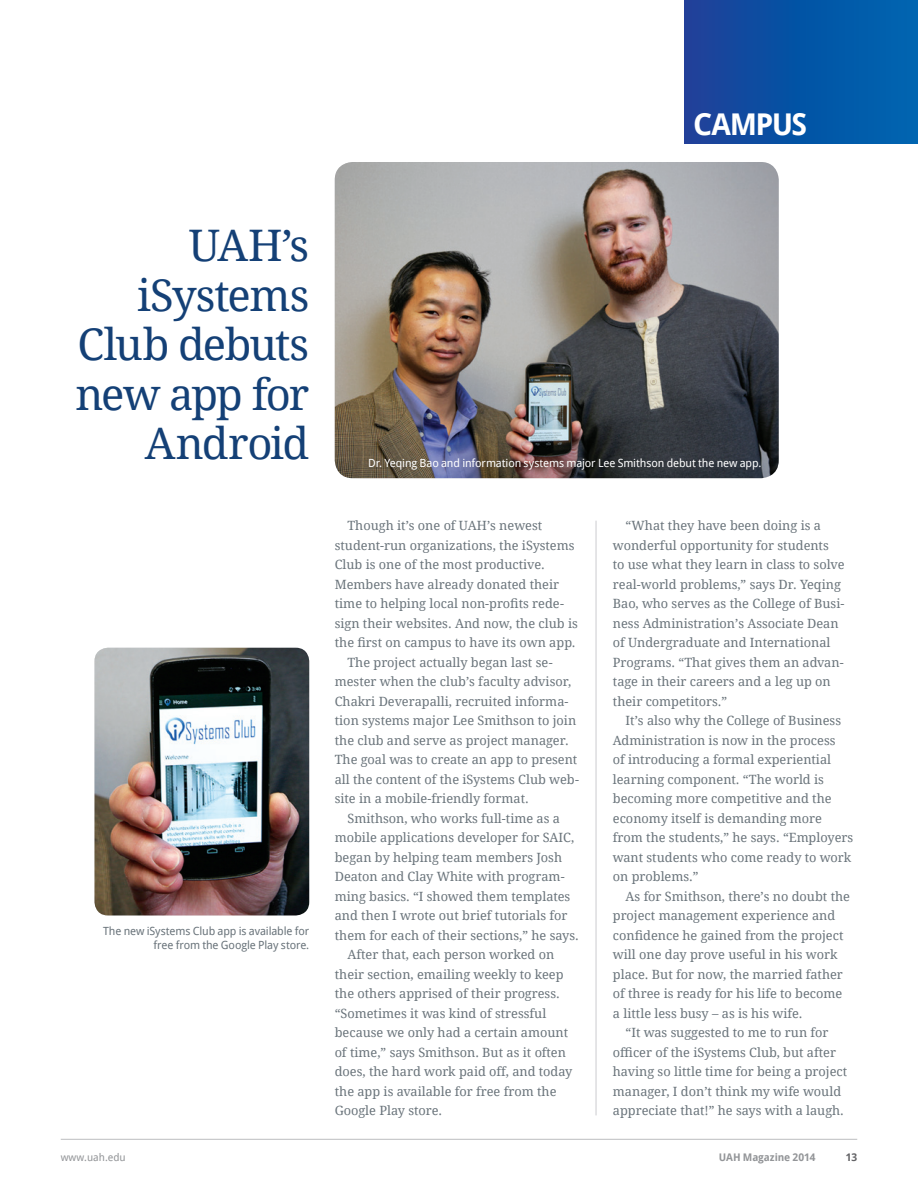
<style>
.page{position:relative;width:918px;height:1188px;background:#fff}
.page>*{position:absolute;margin:0;border:0;box-sizing:border-box;transform-origin:0 0}
.t1{font:43.5px/49.5px "Droid Serif";letter-spacing:-.04em;color:#144076;text-align:right}
.t2{font:700 30px "Droid Sans";color:#fff}
.t3{font:12.75px/19.5px "Droid Serif";color:#6a747b}
.t4{font:11.25px "Droid Sans";letter-spacing:-.01em;color:#fff}
.t5{font:11.25px/13.5px "Droid Sans";letter-spacing:-.01em;color:#6a747b;text-align:right}
.t6{font:700 10.5px "Droid Sans";letter-spacing:-.01em;color:#939598}
.t7{font:10.5px "Droid Sans";color:#939598}
.t8{font:700 10.5px "Droid Sans";color:#636366}
</style>
<div class="page">
<div style="left:685px;top:0;width:233px;height:144px;background:linear-gradient(to right,#1a4099,#0066b1)"></div>
<img style="left:335px;top:162px;width:444px;height:316px">
<img style="left:94px;top:648px;width:215px;height:267px">
<hr style="left:595px;top:521px;width:2px;height:594px;background:#dcdddf">
<hr style="left:61px;top:1139px;width:796px;height:1px;background:#bcbdc0">
<h2 class="t2" style="left:693px;top:103px;width:20px">Campus</h2>
<h1 class="t1" style="left:75px;top:221px;width:235px">UAH’s iSystems<br>Club debuts new app for<br>Android</h1>
<p class="t5" style="left:103px;top:924px;width:208px">The new iSystems Club app is available for free from the Google Play store.</p>
<p class="t4" style="left:368px;top:455px;width:395px">Dr. Yeqing Bao and information systems major Lee Smithson debut the new app.</p>
<p class="t3" style="left:348px;top:516px;width:196px">Though it’s one of UAH’s newest</p>
<p class="t3" style="left:335px;top:536px;width:241px">student-run organizations, the iSystems</p>
<p class="t3" style="left:335px;top:555px;width:212px">Club is one of the most productive.</p>
<p class="t3" style="left:335px;top:575px;width:226px">Members have already donated their</p>
<p class="t3" style="left:335px;top:594px;width:231px">time to helping local non-profits rede-</p>
<p class="t3" style="left:335px;top:614px;width:245px">sign their websites. And now, the club is</p>
<p class="t3" style="left:335px;top:633px;width:242px">the first on campus to have its own app.</p>
<p class="t3" style="left:348px;top:653px;width:207px">The project actually began last se-</p>
<p class="t3" style="left:335px;top:672px;width:238px">mester when the club’s faculty advisor,</p>
<p class="t3" style="left:335px;top:692px;width:235px">Chakri Deverapalli, recruited informa-</p>
<p class="t3" style="left:335px;top:711px;width:243px">tion systems major Lee Smithson to join</p>
<p class="t3" style="left:335px;top:731px;width:236px">the club and serve as project manager.</p>
<p class="t3" style="left:335px;top:750px;width:244px">The goal was to create an app to present</p>
<p class="t3" style="left:335px;top:770px;width:246px">all the content of the iSystems Club web-</p>
<p class="t3" style="left:335px;top:789px;width:196px">site in a mobile-friendly format.</p>
<p class="t3" style="left:348px;top:809px;width:214px">Smithson, who works full-time as a</p>
<p class="t3" style="left:335px;top:828px;width:241px">mobile applications developer for SAIC,</p>
<p class="t3" style="left:335px;top:848px;width:229px">began by helping team members Josh</p>
<p class="t3" style="left:335px;top:867px;width:231px">Deaton and Clay White with program-</p>
<p class="t3" style="left:335px;top:887px;width:237px">ming basics. “I showed them templates</p>
<p class="t3" style="left:335px;top:906px;width:234px">and then I wrote out brief tutorials for</p>
<p class="t3" style="left:335px;top:925px;width:246px">them for each of their sections,” he says.</p>
<p class="t3" style="left:348px;top:945px;width:208px">After that, each person worked on</p>
<p class="t3" style="left:335px;top:964px;width:230px">their section, emailing weekly to keep</p>
<p class="t3" style="left:335px;top:984px;width:227px">the others apprised of their progress.</p>
<p class="t3" style="left:335px;top:1003px;width:213px">“Sometimes it was kind of stressful</p>
<p class="t3" style="left:335px;top:1023px;width:235px">because we only had a certain amount</p>
<p class="t3" style="left:335px;top:1042px;width:233px">of time,” says Smithson. But as it often</p>
<p class="t3" style="left:335px;top:1062px;width:239px">does, the hard work paid off, and today</p>
<p class="t3" style="left:335px;top:1081px;width:223px">the app is available for free from the</p>
<p class="t3" style="left:335px;top:1101px;width:109px">Google Play store.</p>
<p class="t3" style="left:613px;top:516px;width:233px;text-indent:13px">“What they have been doing is a wonderful opportunity for students<br>to use what they learn in class to solve real-world problems,” says Dr. Yeqing Bao, who serves as the College of Busi&shy;ness Administration’s Associate Dean of Undergraduate and International Programs. “That gives them an advan&shy;tage in their careers and a leg up on their competitors.”</p>
<p class="t3" style="left:613px;top:711px;width:242px;text-indent:13px">It’s also why the College of Business Administration is now in the process<br>of introducing a formal experiential learning component. “The world is becoming more competitive and the economy itself is demanding more from the students,” he says. “Employers want students who come ready to work on problems.”</p>
<p class="t3" style="left:626px;top:886px;width:226px">As for Smithson, there’s no doubt the</p>
<p class="t3" style="left:613px;top:906px;width:224px">project management experience and</p>
<p class="t3" style="left:613px;top:925px;width:232px">confidence he gained from the project</p>
<p class="t3" style="left:613px;top:945px;width:226px">will one day prove useful in his work</p>
<p class="t3" style="left:613px;top:964px;width:232px">place. But for now, the married father</p>
<p class="t3" style="left:613px;top:984px;width:231px">of three is ready for his life to become</p>
<p class="t3" style="left:613px;top:1003px;width:191px">a little less busy – as is his wife.</p>
<p class="t3" style="left:626px;top:1023px;width:204px">“It was suggested to me to run for</p>
<p class="t3" style="left:613px;top:1042px;width:225px">officer of the iSystems Club, but after</p>
<p class="t3" style="left:613px;top:1062px;width:236px">having so little time for being a project</p>
<p class="t3" style="left:613px;top:1081px;width:230px">manager, I don’t think my wife would</p>
<p class="t3" style="left:613px;top:1101px;width:233px">appreciate that!” he says with a laugh.</p>
<p class="t7" style="left:61px;top:1150px;width:67px">www.uah.edu</p>
<p class="t6" style="left:719px;top:1150px;width:98px">UAH Magazine 2014</p>
<p class="t8" style="left:846px;top:1150px;width:13px">13</p>
</div>
